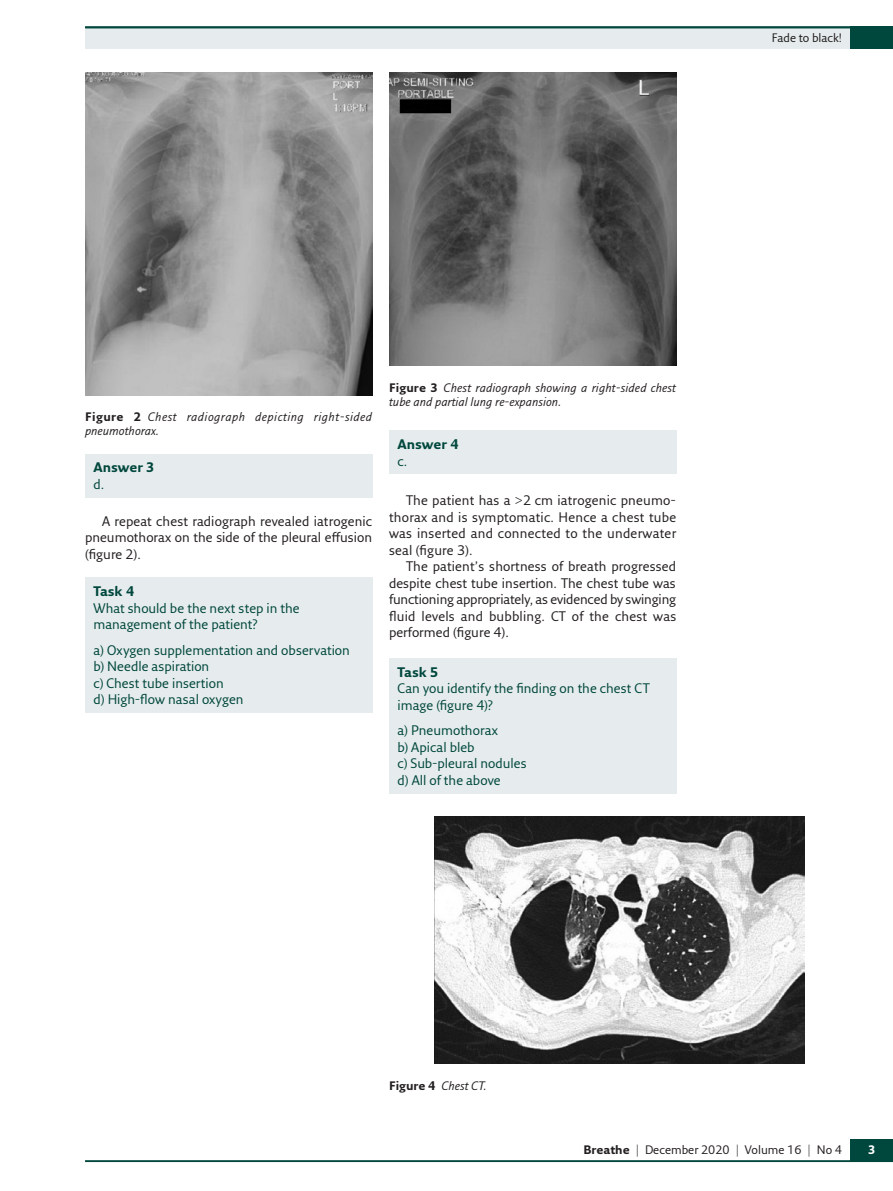
<style>
.page{position:relative;width:893px;height:1191px;background:#fff}
.page>*{position:absolute;margin:0;border:0;box-sizing:border-box;transform-origin:0 0}
.t1{font:13.5px/16.5px "Fresco Sans Pro";letter-spacing:.01em;color:#231f20;text-align:justify}
.t2{font:13.5px/16.5px "Fresco Sans Pro";color:#00473d}
.t3{font:700 13.5px "Fresco Sans Pro";color:#00473d}
.t4{font:italic 12px/13.5px "Fresco Sans Pro";letter-spacing:.01em;color:#231f20}
.t5{font:italic 12px/13.5px "Fresco Sans Pro";letter-spacing:.035em;color:#231f20}
.t6{font:12px "Fresco Sans Pro";color:#231f20}
.t7{font:700 12px "Fresco Sans Pro";color:#fff}
.s1{font-weight:700;font-style:normal}
.s2{font-weight:700}
</style>
<div class="page">
<hr style="left:85px;top:1160px;width:808px;height:2px;background:#00473d">
<div style="left:850px;top:1138px;width:43px;height:23px;background:#00473d"></div>
<div style="left:85px;top:26px;width:808px;height:23px;background:#e6eced"></div>
<hr style="left:85px;top:26px;width:808px;height:2px;background:#00473d">
<div style="left:850px;top:26px;width:43px;height:23px;background:#00473d"></div>
<div style="left:85px;top:454px;width:287px;height:43px;background:#e6eced"></div>
<div style="left:85px;top:577px;width:287px;height:135px;background:#e6eced"></div>
<div style="left:389px;top:430px;width:287px;height:44px;background:#e6eced"></div>
<div style="left:389px;top:658px;width:287px;height:135px;background:#e6eced"></div>
<img style="left:85px;top:72px;width:287px;height:323px">
<img style="left:389px;top:72px;width:287px;height:294px">
<img style="left:434px;top:816px;width:370px;height:247px">
<p class="t6" style="left:772px;top:30px;width:72px">Fade to black!</p>
<p class="t5" style="left:85px;top:410px;width:289px"><span class="s1">Figure 2</span> Chest radiograph depicting right-sided pneumothorax.</p>
<p class="t3" style="left:94px;top:459px;width:62px">Answer 3</p>
<p class="t2" style="left:94px;top:475px;width:12px">d.</p>
<p class="t1" style="left:85px;top:512px;width:289px;text-indent:17px">A repeat chest radiograph revealed iatrogenic pneumothorax on the side of the pleural effusion (figure 2).</p>
<p class="t3" style="left:94px;top:583px;width:42px">Task 4</p>
<p class="t2" style="left:94px;top:599px;width:208px">What should be the next step in the management of the patient?</p>
<p class="t2" style="left:94px;top:641px;width:258px">a) Oxygen supplementation and observation b) Needle aspiration<br>c) Chest tube insertion<br>d) High-flow nasal oxygen</p>
<p class="t4" style="left:389px;top:381px;width:289px"><span class="s1">Figure 3</span> Chest radiograph showing a right-sided chest tube and partial lung re-expansion.</p>
<p class="t3" style="left:398px;top:436px;width:62px">Answer 4</p>
<p class="t2" style="left:398px;top:452px;width:11px">c.</p>
<p class="t1" style="left:389px;top:492px;width:289px;text-indent:17px">The patient has a &gt;2 cm iatrogenic pneumo&shy;thorax and is symptomatic. Hence a chest tube was inserted and connected to the underwater seal (figure 3).</p>
<p class="t1" style="left:389px;top:558px;width:289px;text-indent:17px">The patient’s shortness of breath progressed despite chest tube insertion. The chest tube was functioning appropriately, as evidenced by swinging fluid levels and bubbling. CT of the chest was performed (figure 4).</p>
<p class="t3" style="left:398px;top:663px;width:42px">Task 5</p>
<p class="t2" style="left:398px;top:680px;width:254px">Can you identify the finding on the chest CT image (figure 4)?</p>
<p class="t2" style="left:398px;top:722px;width:131px">a) Pneumothorax<br>b) Apical bleb<br>c) Sub-pleural nodules d) All of the above</p>
<p class="t4" style="left:389px;top:1078px;width:99px"><span class="s1">Figure 4</span> Chest CT.</p>
<p class="t6" style="left:583px;top:1142px;width:260px"><span class="s2">Breathe</span> | December 2020 | Volume 16 | No 4</p>
<p class="t7" style="left:868px;top:1142px;width:9px">3</p>
</div>
